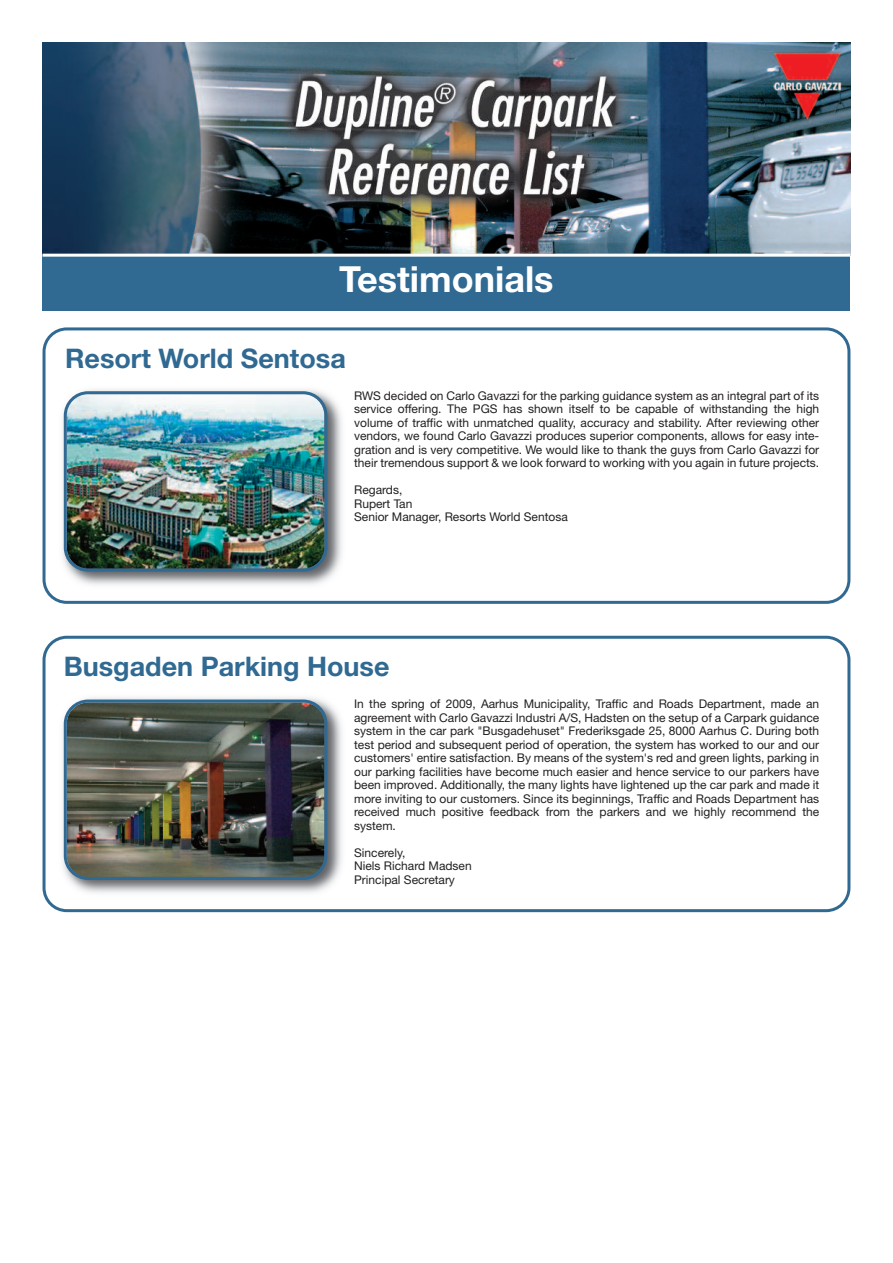
<style>
.page{position:relative;width:893px;height:1263px;background:#fff}
.page>*{position:absolute;margin:0;border:0;box-sizing:border-box;transform-origin:0 0}
.t1{font:700 36px "Helvetica Neue";color:#fff}
.t2{font:700 27px "Helvetica Neue";color:#306992}
.t3{font:12px/13.5px "Helvetica Neue";color:#231f20;text-align:justify}
</style>
<div class="page">
<svg style="left:43px;top:327px;width:807px;height:277px"></svg>
<img style="left:43px;top:43px;width:807px;height:211px">
<div style="left:43px;top:255px;width:807px;height:55px;background:#306992"></div>
<hr style="left:43px;top:254px;width:807px;height:3px;background:#fff">
<img style="left:57px;top:384px;width:290px;height:207px">
<img style="left:64px;top:391px;width:263px;height:181px">
<svg style="left:43px;top:636px;width:807px;height:276px"></svg>
<img style="left:57px;top:692px;width:290px;height:207px">
<img style="left:64px;top:699px;width:263px;height:181px">
<h1 class="t1" style="left:339px;top:266px;width:216px">Testimonials</h1>
<h2 class="t2" style="left:65px;top:349px;width:282px">Resort World Sentosa</h2>
<p class="t3" style="left:354px;top:390px;width:467px">RWS decided on Carlo Gavazzi for the parking guidance system as an integral part of its service offering. The PGS has shown itself to be capable of withstanding the high volume of traffic with unmatched quality, accuracy and stability. After reviewing other vendors, we found Carlo Gavazzi produces superior components, allows for easy inte&shy;gration and is very competitive. We would like to thank the guys from Carlo Gavazzi for their tremendous support &amp; we look forward to working with you again in future projects.</p>
<p class="t3" style="left:354px;top:484px;width:215px;text-align:left">Regards,<br>Rupert Tan<br>Senior Manager, Resorts World Sentosa</p>
<h2 class="t2" style="left:64px;top:657px;width:327px">Busgaden Parking House</h2>
<p class="t3" style="left:354px;top:698px;width:467px">In the spring of 2009, Aarhus Municipality, Traffic and Roads Department, made an agreement with Carlo Gavazzi Industri A/S, Hadsten on the setup of a Carpark guidance system in the car park "Busgadehuset" Frederiksgade 25, 8000 Aarhus C. During both test period and subsequent period of operation, the system has worked to our and our customers' entire satisfaction. By means of the system's red and green lights, parking in our parking facilities have become much easier and hence service to our parkers have been improved. Additionally, the many lights have lightened up the car park and made it more inviting to our customers. Since its beginnings, Traffic and Roads Department has received much positive feedback from the parkers and we highly recommend the system.</p>
<p class="t3" style="left:354px;top:847px;width:119px;text-align:left">Sincerely,<br>Niels Richard Madsen<br>Principal Secretary</p>
</div>
